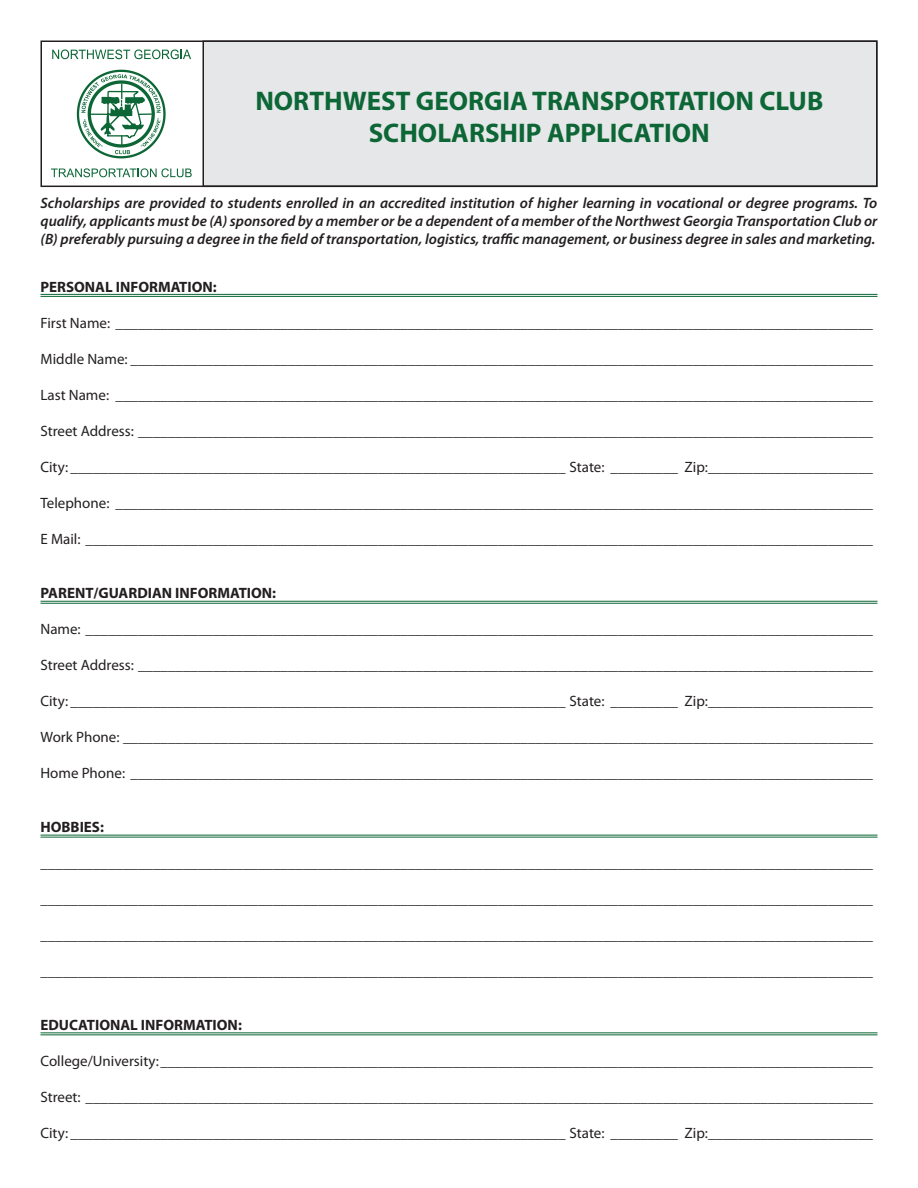
<style>
.page{position:relative;width:918px;height:1188px;background:#fff}
.page>*{position:absolute;margin:0;border:0;box-sizing:border-box;transform-origin:0 0}
.t1{font:700 27px/32.4px "Myriad Pro";color:#0c6635;text-align:center}
.t2{font:15px "Myriad Pro";color:#231f20}
.t3{font:italic 600 15px/18px "Myriad Pro";color:#231f20;text-align:justify}
.t4{font:700 15px "Myriad Pro";color:#231f20}
</style>
<div class="page">
<div style="left:203px;top:41px;width:674px;height:145px;background:#e6e7e9"></div>
<svg style="left:77px;top:70px;width:89px;height:88px"></svg>
<svg style="left:52px;top:50px;width:139px;height:9px"></svg>
<svg style="left:51px;top:168px;width:141px;height:9px"></svg>
<div style="left:40px;top:40px;width:838px;height:147px;border:2px solid #231f20"></div>
<hr style="left:40px;top:294px;width:838px;height:1px;background:#0c6635">
<hr style="left:40px;top:296px;width:838px;height:1px;background:#0c6635">
<hr style="left:40px;top:601px;width:838px;height:1px;background:#0c6635">
<hr style="left:40px;top:603px;width:838px;height:1px;background:#0c6635">
<hr style="left:40px;top:835px;width:838px;height:1px;background:#0c6635">
<hr style="left:40px;top:837px;width:838px;height:1px;background:#0c6635">
<hr style="left:40px;top:1032px;width:838px;height:1px;background:#0c6635">
<hr style="left:40px;top:1034px;width:838px;height:1px;background:#0c6635">
<h1 class="t1" style="left:255px;top:84px;width:569px">NORTHWEST GEORGIA TRANSPORTATION CLUB<br>SCHOLARSHIP APPLICATION</h1>
<p class="t3" style="left:40px;top:194px;width:838px">Scholarships are provided to students enrolled in an accredited institution of higher learning in vocational or degree programs. To qualify, applicants must be (A) sponsored by a member or be a dependent of a member of the Northwest Georgia Transportation Club or (B) preferably pursuing a degree in the field of transportation, logistics, traffic management, or business degree in sales and marketing.</p>
<p class="t4" style="left:40px;top:277px;width:178px">PERSONAL INFORMATION:</p>
<p class="t2" style="left:40px;top:313px;width:834px">First Name: _____________________________________________________________________________________________________</p>
<p class="t2" style="left:40px;top:349px;width:834px">Middle Name: ___________________________________________________________________________________________________</p>
<p class="t2" style="left:40px;top:385px;width:834px">Last Name: _____________________________________________________________________________________________________</p>
<p class="t2" style="left:40px;top:421px;width:834px">Street Address: __________________________________________________________________________________________________</p>
<p class="t2" style="left:40px;top:457px;width:834px">City: __________________________________________________________________ State: _________ Zip:______________________</p>
<p class="t2" style="left:40px;top:493px;width:834px">Telephone: _____________________________________________________________________________________________________</p>
<p class="t2" style="left:40px;top:529px;width:834px">E Mail: _________________________________________________________________________________________________________</p>
<p class="t4" style="left:40px;top:583px;width:237px">PARENT/GUARDIAN INFORMATION:</p>
<p class="t2" style="left:40px;top:619px;width:834px">Name: _________________________________________________________________________________________________________</p>
<p class="t2" style="left:40px;top:655px;width:834px">Street Address: __________________________________________________________________________________________________</p>
<p class="t2" style="left:40px;top:691px;width:834px">City: __________________________________________________________________ State: _________ Zip:______________________</p>
<p class="t2" style="left:40px;top:727px;width:834px">Work Phone: ____________________________________________________________________________________________________</p>
<p class="t2" style="left:40px;top:763px;width:834px">Home Phone: ___________________________________________________________________________________________________</p>
<p class="t4" style="left:40px;top:817px;width:65px">HOBBIES:</p>
<p class="t2" style="left:40px;top:853px;width:834px">_______________________________________________________________________________________________________________</p>
<p class="t2" style="left:40px;top:889px;width:834px">_______________________________________________________________________________________________________________</p>
<p class="t2" style="left:40px;top:925px;width:834px">_______________________________________________________________________________________________________________</p>
<p class="t2" style="left:40px;top:961px;width:834px">_______________________________________________________________________________________________________________</p>
<p class="t4" style="left:40px;top:1015px;width:203px">EDUCATIONAL INFORMATION:</p>
<p class="t2" style="left:40px;top:1051px;width:834px">College/University:_______________________________________________________________________________________________</p>
<p class="t2" style="left:40px;top:1087px;width:834px">Street: _________________________________________________________________________________________________________</p>
<p class="t2" style="left:40px;top:1123px;width:834px">City: __________________________________________________________________ State: _________ Zip:______________________</p>
</div>
